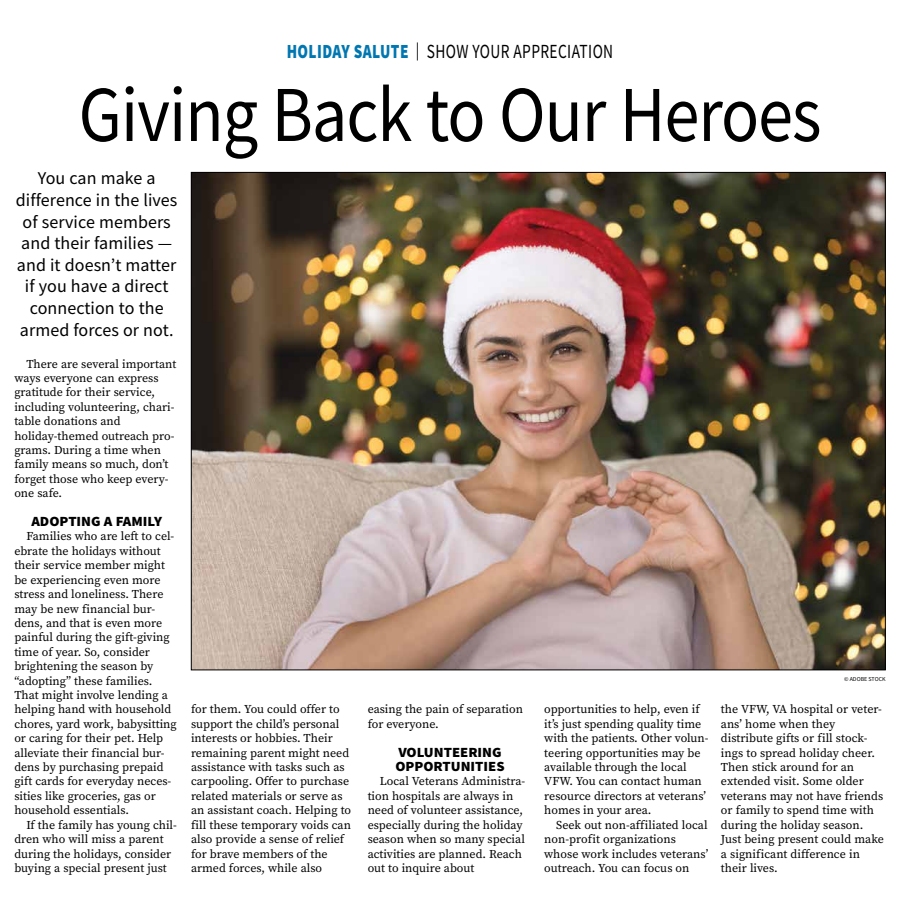
<style>
.page{position:relative;width:900px;height:908px;background:#fff}
.page>*{position:absolute;margin:0;border:0;box-sizing:border-box;transform-origin:0 0}
.t1{font:79.2px "Source Sans Pro";letter-spacing:-.015em;color:#000;scale:.89 1}
.t2{font:20px "Source Sans Pro";letter-spacing:.025em;color:#000;scale:.77 1}
.t3{font:18px/21.6px "Source Sans Pro";letter-spacing:.005em;color:#000;text-align:center}
.t4{font:900 14px/14.4px "Source Sans Pro";color:#000;scale:1.05 1}
.t5{font:12px/14.4px "Source Serif Pro";color:#000}
.t6{font:6px "Source Sans Pro";color:#000}
.s1{font-weight:900;color:#0077b1}
.s2{font-size:18px}
</style>
<div class="page">
<img style="left:193px;top:174px;width:691px;height:494px">
<h2 class="t2" style="left:287px;top:39px;width:426px"><span class="s1">HOLIDAY SALUTE</span> <span class="s2">|</span> SHOW YOUR APPRECIATION</h2>
<h1 class="t1" style="left:79px;top:64px;width:836px">Giving Back to Our Heroes</h1>
<h3 class="t3" style="left:16px;top:167px;width:163px">You can make a difference in the lives of service members and their families — and it doesn’t matter if you have a direct connection to the armed forces or not.</h3>
<p class="t5" style="left:14px;top:356px;width:163px;text-indent:12px">There are several important ways everyone can express gratitude for their service, including volunteering, chari&shy;table donations and holiday-themed outreach pro&shy;grams. During a time when family means so much, don’t forget those who keep every&shy;one safe.</p>
<p class="t4" style="left:31px;top:514px;width:126px">ADOPTING A FAMILY</p>
<p class="t5" style="left:14px;top:529px;width:164px;text-indent:12px">Families who are left to cel&shy;ebrate the holidays without their service member might be experiencing even more stress and loneliness. There may be new financial bur&shy;dens, and that is even more painful during the gift-giving time of year. So, consider brightening the season by “adopting” these families.<br>That might involve lending a helping hand with household chores, yard work, babysitting or caring for their pet. Help alleviate their financial bur&shy;dens by purchasing prepaid gift cards for everyday neces&shy;sities like groceries, gas or household essentials.</p>
<p class="t5" style="left:14px;top:817px;width:164px;text-indent:12px">If the family has young chil&shy;dren who will miss a parent during the holidays, consider buying a special present just</p>
<p class="t5" style="left:191px;top:702px;width:162px">for them. You could offer to support the child’s personal interests or hobbies. Their remaining parent might need assistance with tasks such as carpooling. Offer to purchase related materials or serve as an assistant coach. Helping to fill these temporary voids can also provide a sense of relief for brave members of the armed forces, while also</p>
<p class="t5" style="left:368px;top:702px;width:157px">easing the pain of separation for everyone.</p>
<p class="t4" style="left:395px;top:744px;width:106px">VOLUNTEERING<br>OPPORTUNITIES</p>
<p class="t5" style="left:368px;top:774px;width:159px;text-indent:12px">Local Veterans Administra&shy;tion hospitals are always in need of volunteer assistance, especially during the holiday season when so many special activities are planned. Reach out to inquire about</p>
<p class="t5" style="left:544px;top:702px;width:166px">opportunities to help, even if it’s just spending quality time with the patients. Other volun&shy;teering opportunities may be available through the local<br>VFW. You can contact human resource directors at veterans’ homes in your area.</p>
<p class="t5" style="left:544px;top:817px;width:165px;text-indent:12px">Seek out non-affiliated local non-profit organizations whose work includes veterans’ outreach. You can focus on</p>
<p class="t6" style="left:844px;top:674px;width:43px">© ADOBE STOCK</p>
<p class="t5" style="left:721px;top:702px;width:164px">the VFW, VA hospital or veter&shy;ans’ home when they distribute gifts or fill stock&shy;ings to spread holiday cheer.<br>Then stick around for an extended visit. Some older veterans may not have friends or family to spend time with during the holiday season.<br>Just being present could make a significant difference in their lives.</p>
</div>
